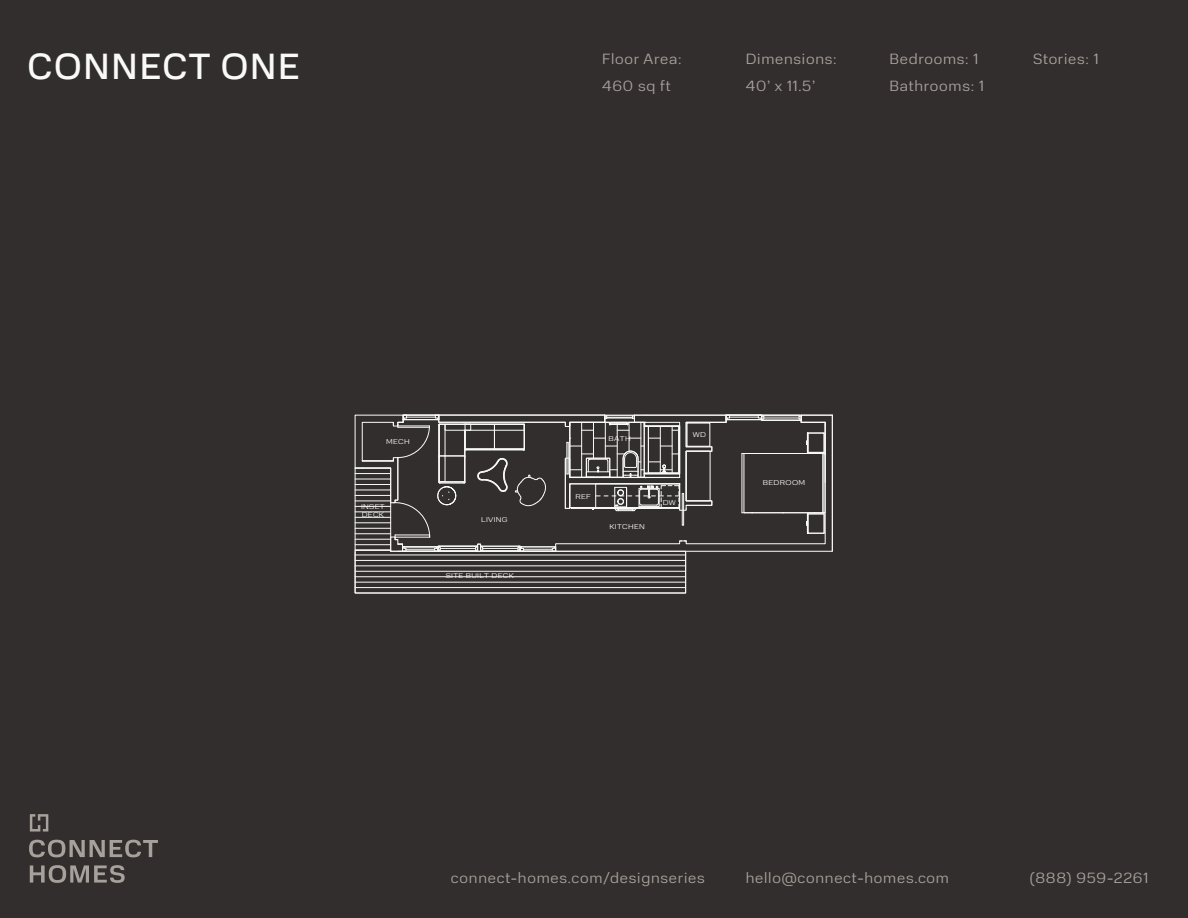
<style>
.page{position:relative;width:1188px;height:918px;background:#322e2e}
.page>*{position:absolute;margin:0;border:0;box-sizing:border-box;transform-origin:0 0}
.t1{font:36px "Normalidad Text";letter-spacing:.05em;color:#faf9f9}
.t2{font:300 15px/27.2px "Normalidad Text";letter-spacing:.05em;color:#a8a19b}
.t3{font:300 7.05px/7.9px "Normalidad Wide";letter-spacing:.05em;color:#faf9f9}
</style>
<div class="page">
<svg style="left:355px;top:415px;width:478px;height:178px"></svg>
<hr style="left:390px;top:468px;width:1px;height:83px;background:#faf9f9">
<hr style="left:355px;top:468px;width:36px;height:1px;background:#faf9f9">
<hr style="left:355px;top:473px;width:36px;height:1px;background:#faf9f9">
<hr style="left:355px;top:479px;width:36px;height:1px;background:#faf9f9">
<hr style="left:355px;top:484px;width:36px;height:1px;background:#faf9f9">
<hr style="left:355px;top:490px;width:36px;height:1px;background:#faf9f9">
<hr style="left:355px;top:495px;width:36px;height:1px;background:#faf9f9">
<hr style="left:355px;top:501px;width:36px;height:1px;background:#faf9f9">
<hr style="left:355px;top:506px;width:36px;height:1px;background:#faf9f9">
<hr style="left:355px;top:512px;width:36px;height:1px;background:#faf9f9">
<hr style="left:355px;top:517px;width:36px;height:1px;background:#faf9f9">
<hr style="left:355px;top:523px;width:36px;height:1px;background:#faf9f9">
<hr style="left:355px;top:528px;width:36px;height:1px;background:#faf9f9">
<hr style="left:355px;top:533px;width:36px;height:1px;background:#faf9f9">
<hr style="left:355px;top:539px;width:36px;height:1px;background:#faf9f9">
<hr style="left:355px;top:544px;width:36px;height:1px;background:#faf9f9">
<hr style="left:355px;top:550px;width:36px;height:1px;background:#faf9f9">
<svg style="left:30px;top:814px;width:18px;height:18px"></svg>
<svg style="left:29px;top:840px;width:129px;height:17px"></svg>
<svg style="left:30px;top:865px;width:95px;height:18px"></svg>
<h1 class="t1" style="left:28px;top:40px;width:274px">CONNECT ONE</h1>
<p class="t2" style="left:602px;top:45px;width:81px">Floor Area:<br>460 sq ft</p>
<p class="t2" style="left:746px;top:45px;width:92px">Dimensions:<br>40’ x 11.5’</p>
<p class="t2" style="left:889px;top:45px;width:96px">Bedrooms: 1<br>Bathrooms: 1</p>
<p class="t2" style="left:1033px;top:45px;width:67px">Stories: 1</p>
<p class="t3" style="left:386px;top:438px;width:25px">MECH</p>
<p class="t3" style="left:361px;top:502px;width:25px">INSET<br>DECK</p>
<p class="t3" style="left:481px;top:515px;width:28px">LIVING</p>
<p class="t3" style="left:446px;top:571px;width:69px">SITE BUILT DECK</p>
<p class="t3" style="left:609px;top:434px;width:23px">BATH</p>
<p class="t3" style="left:693px;top:430px;width:15px">WD</p>
<p class="t3" style="left:575px;top:492px;width:17px">REF</p>
<p class="t3" style="left:610px;top:522px;width:37px">KITCHEN</p>
<p class="t3" style="left:663px;top:498px;width:15px">DW</p>
<p class="t3" style="left:763px;top:478px;width:44px">BEDROOM</p>
<p class="t2" style="left:451px;top:863px;width:255px">connect-homes.com/designseries</p>
<p class="t2" style="left:746px;top:863px;width:205px">hello@connect-homes.com</p>
<p class="t2" style="left:1030px;top:863px;width:120px">(888) 959-2261</p>
</div>
